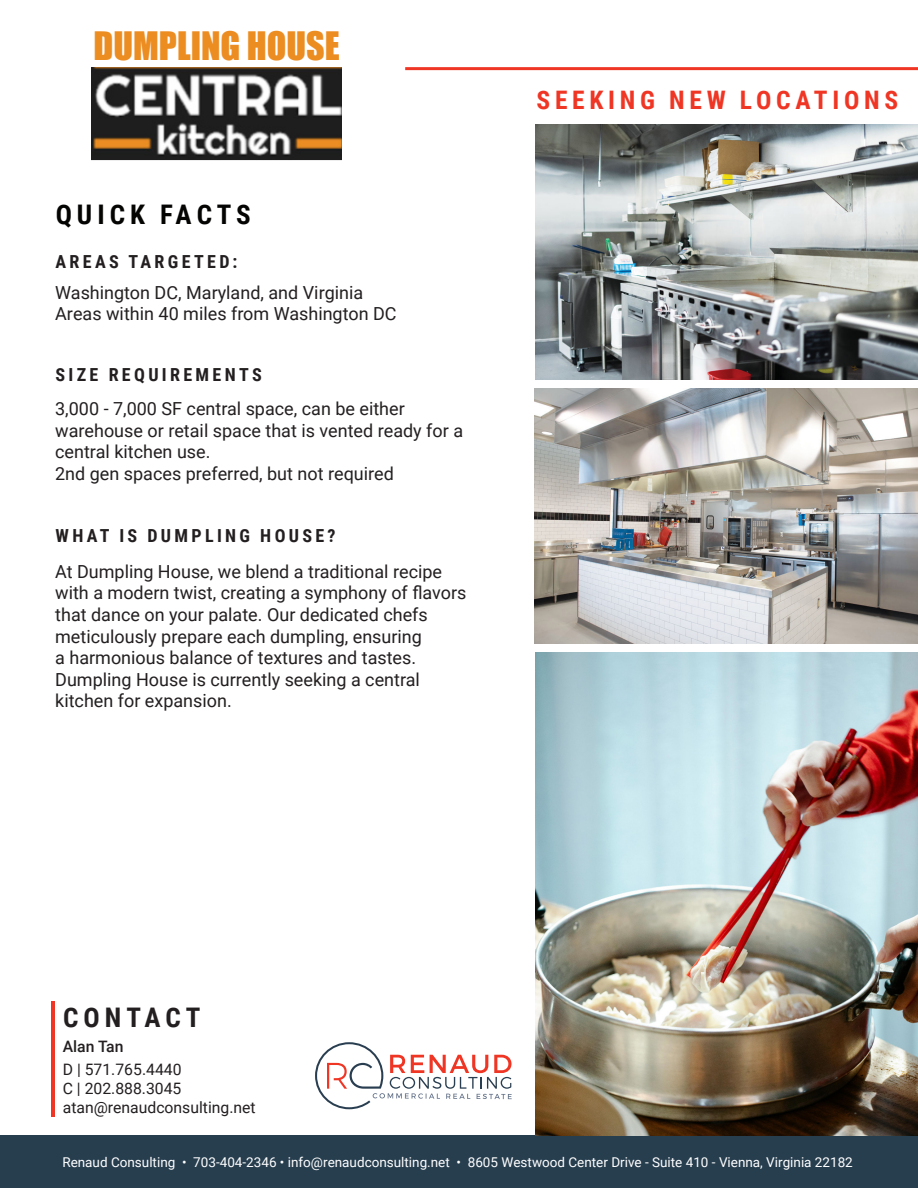
<style>
.page{position:relative;width:918px;height:1188px;background:#fff}
.page>*{position:absolute;margin:0;border:0;box-sizing:border-box;transform-origin:0 0}
.t1{font:36px "Impact";color:#ec8d22}
.t2{font:700 27px "Roboto Condensed";letter-spacing:.185em;color:#040503}
.t3{font:700 27px "Roboto Condensed";letter-spacing:.185em;color:#231f20}
.t4{font:700 25.5px "Roboto Condensed";letter-spacing:.185em;color:#ef3524}
.t5{font:18px/21.6px "Roboto";color:#231f20}
.t6{font:700 18px "Roboto Condensed";letter-spacing:.185em;color:#231f20}
.t7{font:15.75px "Roboto";color:#231f20}
.t8{font:500 15.75px "Roboto";color:#231f20}
.t9{font:13.5px "Roboto";color:#fff}
</style>
<div class="page">
<div style="left:0;top:1136px;width:918px;height:52px;background:#273e4f"></div>
<hr style="left:405px;top:67px;width:513px;height:3px;background:#ef3524">
<hr style="left:52px;top:1001px;width:3px;height:116px;background:#ef3524">
<img style="left:536px;top:125px;width:382px;height:255px">
<img style="left:535px;top:389px;width:383px;height:255px">
<svg style="left:315px;top:1042px;width:197px;height:67px"></svg>
<img style="left:92px;top:68px;width:249px;height:92px">
<img style="left:535px;top:652px;width:383px;height:484px">
<p class="t1" style="left:94px;top:18px;width:248px">DUMPLING HOUSE</p>
<p class="t2" style="left:56px;top:196px;width:197px">QUICK FACTS</p>
<p class="t6" style="left:56px;top:249px;width:184px">AREAS TARGETED:</p>
<p class="t5" style="left:55px;top:281px;width:310px">Washington DC, Maryland, and Virginia</p>
<p class="t5" style="left:55px;top:302px;width:343px">Areas within 40 miles from Washington DC</p>
<p class="t6" style="left:56px;top:362px;width:208px">SIZE REQUIREMENTS</p>
<p class="t5" style="left:55px;top:397px;width:351px">3,000 - 7,000 SF central space, can be either</p>
<p class="t5" style="left:55px;top:419px;width:409px">warehouse or retail space that is vented ready for a central kitchen use.</p>
<p class="t5" style="left:55px;top:462px;width:340px">2nd gen spaces preferred, but not required</p>
<p class="t6" style="left:56px;top:523px;width:281px">WHAT IS DUMPLING HOUSE?</p>
<p class="t5" style="left:55px;top:560px;width:413px">At Dumpling House, we blend a traditional recipe with a modern twist, creating a symphony of flavors that dance on your palate. Our dedicated chefs meticulously prepare each dumpling, ensuring<br>a harmonious balance of textures and tastes.<br>Dumpling House is currently seeking a central kitchen for expansion.</p>
<p class="t4" style="left:537px;top:82px;width:363px">SEEKING NEW LOCATIONS</p>
<p class="t3" style="left:63px;top:999px;width:139px">CONTACT</p>
<p class="t8" style="left:63px;top:1035px;width:62px">Alan Tan</p>
<p class="t7" style="left:63px;top:1059px;width:120px">D | 571.765.4440</p>
<p class="t7" style="left:63px;top:1078px;width:120px">C | 202.888.3045</p>
<p class="t7" style="left:63px;top:1097px;width:195px">atan@renaudconsulting.net</p>
<p class="t9" style="left:62px;top:1153px;width:792px">Renaud Consulting • 703-404-2346 • info@renaudconsulting.net • 8605 Westwood Center Drive - Suite 410 - Vienna, Virginia 22182</p>
</div>
